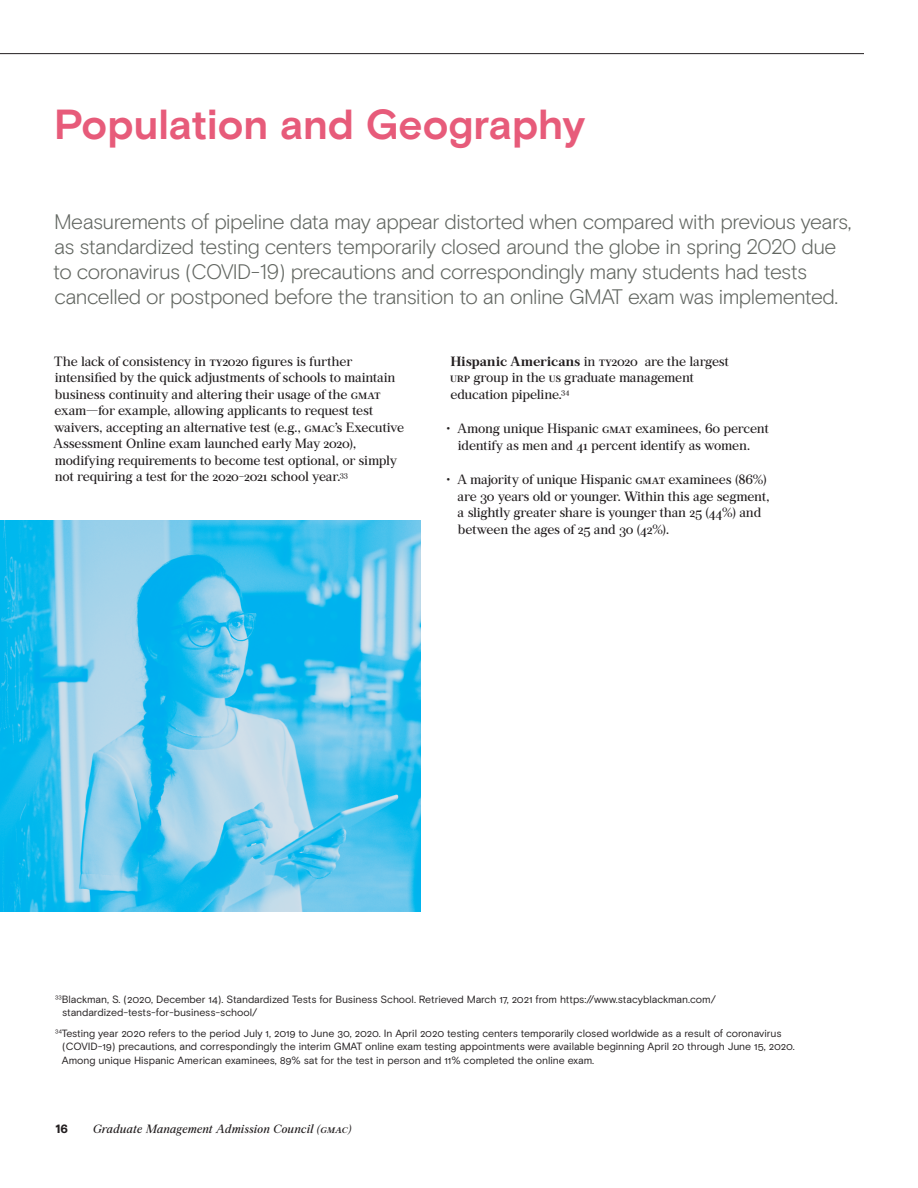
<style>
.page{position:relative;width:918px;height:1188px;background:#fff}
.page>*{position:absolute;margin:0;border:0;box-sizing:border-box;transform-origin:0 0}
.HEAD_BasisBold_40_4{font:700 42px "Basis Grotesque Pro";color:#e75b7a}
.Subhead_B{font:300 21px/25.2px "Basis Grotesque Pro";letter-spacing:-.025em;color:#626661}
.TEXT_ArchiveRoman_9{font:13.5px/16.5px "Archive Pro";letter-spacing:-.02em;color:#231f20}
.t1{font:italic 12px "Archive Pro";color:#231f20}
.t2{font:900 12px "Basis Grotesque Pro";color:#231f20}
.TEXT_ArchiveRoman_9-2{font:10.5px/13.5px "Basis Grotesque Pro";letter-spacing:-.01em;color:#231f20}
.s1{font-weight:700}
</style>
<div class="page">
<img style="left:0;top:521px;width:420px;height:391px">
<hr style="left:0;top:53px;width:864px;height:1px;background:#231f20">
<p class="HEAD_BasisBold_40_4" style="left:54px;top:99px;width:533px">Population and Geography</p>
<p class="Subhead_B" style="left:53px;top:209px;width:800px">Measurements of pipeline data may appear distorted when compared with previous years, as standardized testing centers temporarily closed around the globe in spring 2020 due to coronavirus (COVID-19) precautions and correspondingly many students had tests cancelled or postponed before the transition to an online GMAT exam was implemented.</p>
<p class="TEXT_ArchiveRoman_9" style="left:53px;top:353px;width:353px">The lack of consistency in TY2020 figures is further intensified by the quick adjustments of schools to maintain business continuity and altering their usage of the GMAT exam—for example, allowing applicants to request test waivers, accepting an alternative test (e.g., GMAC’s Executive Assessment Online exam launched early May 2020), modifying requirements to become test optional, or simply not requiring a test for the 2020-2021 school year.<sup>33</sup></p>
<p class="TEXT_ArchiveRoman_9" style="left:450px;top:353px;width:281px"><span class="s1">Hispanic Americans</span> in TY2020 are the largest<br>URP group in the US graduate management education pipeline.<sup>34</sup></p>
<p class="TEXT_ArchiveRoman_9" style="left:446px;top:420px;width:324px;text-align:center">• Among unique Hispanic GMAT examinees, 60 percent identify as men and 41 percent identify as women.</p>
<p class="TEXT_ArchiveRoman_9" style="left:458px;top:471px;width:314px;text-indent:-11px">• A majority of unique Hispanic GMAT examinees (86%) are 30 years old or younger. Within this age segment, a slightly greater share is younger than 25 (44%) and between the ages of 25 and 30 (42%).</p>
<p class="TEXT_ArchiveRoman_9-2" style="left:62px;top:993px;width:655px;text-indent:-7px"><sup>33</sup>Blackman, S. (2020, December 14). Standardized Tests for Business School. Retrieved March 17, 2021 from https://www.stacyblackman.com/ standardized-tests-for-business-school/</p>
<p class="TEXT_ArchiveRoman_9-2" style="left:62px;top:1026px;width:734px;text-indent:-7px"><sup>34</sup>Testing year 2020 refers to the period July 1, 2019 to June 30, 2020. In April 2020 testing centers temporarily closed worldwide as a result of coronavirus (COVID-19) precautions, and correspondingly the interim GMAT online exam testing appointments were available beginning April 20 through June 15, 2020.<br>Among unique Hispanic American examinees, 89% sat for the test in person and 11% completed the online exam.</p>
<p class="t2" style="left:56px;top:1122px;width:14px">16</p>
<p class="t1" style="left:93px;top:1121px;width:260px">Graduate Management Admission Council (gmac)</p>
</div>
